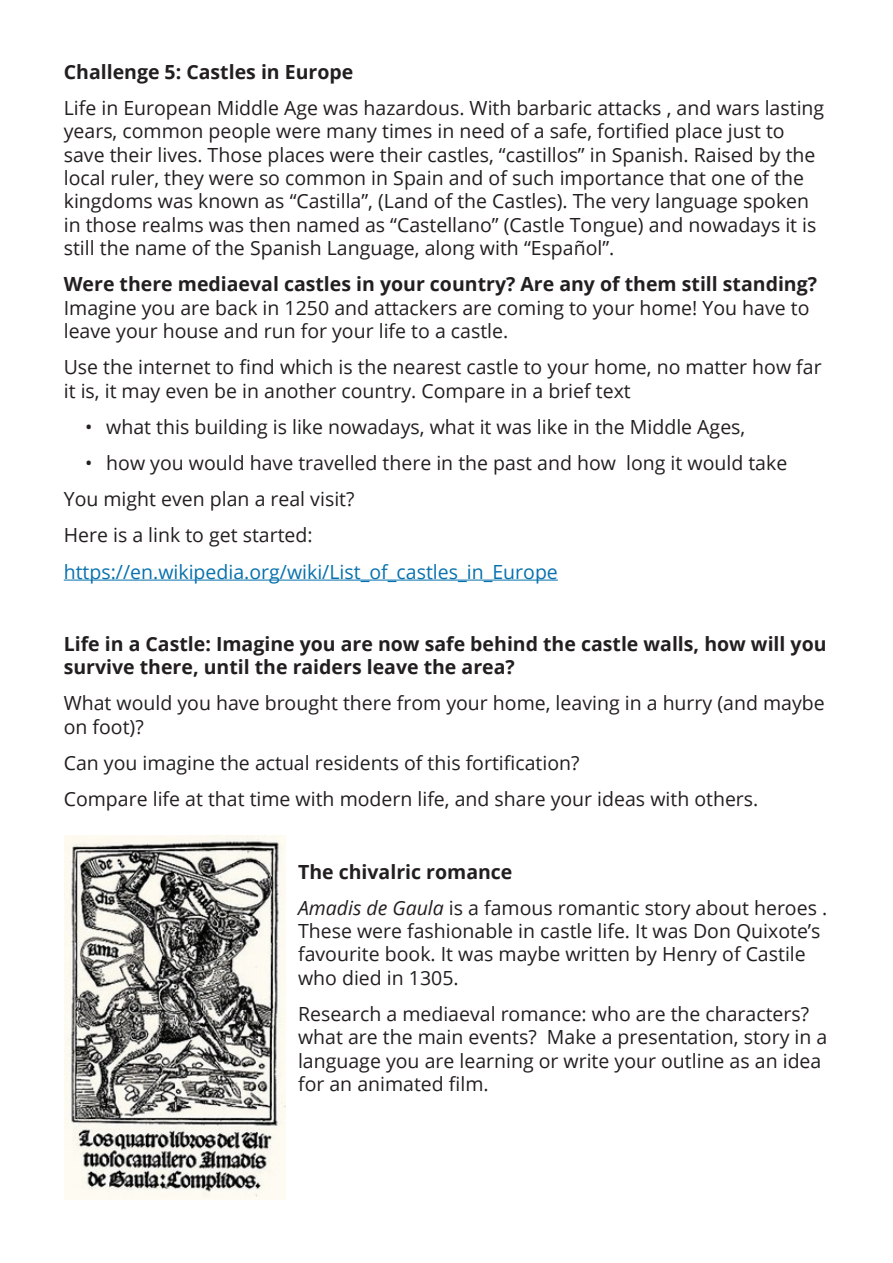
<style>
.page{position:relative;width:893px;height:1263px;background:#fff}
.page>*{position:absolute;margin:0;border:0;box-sizing:border-box;transform-origin:0 0}
.t1{font:19.5px/23.4px "Open Sans";color:#231f20}
.t2{font:700 19.5px/23.4px "Open Sans";color:#231f20}
.t3{font:19.5px "Open Sans";color:#0771ad}
.s1{font-weight:700}
.s2{font-style:italic}
</style>
<div class="page">
<hr style="left:64px;top:580px;width:494px;height:1px;background:#0771ad">
<img style="left:64px;top:836px;width:221px;height:363px">
<p class="t2" style="left:64px;top:59px;width:291px">Challenge 5: Castles in Europe</p>
<p class="t1" style="left:64px;top:96px;width:762px">Life in European Middle Age was hazardous. With barbaric attacks , and wars lasting years, common people were many times in need of a safe, fortified place just to save their lives. Those places were their castles, “castillos” in Spanish. Raised by the local ruler, they were so common in Spain and of such importance that one of the kingdoms was known as “Castilla”, (Land of the Castles). The very language spoken in those realms was then named as “Castellano” (Castle Tongue) and nowadays it is still the name of the Spanish Language, along with “Español”.</p>
<p class="t2" style="left:64px;top:272px;width:755px">Were there mediaeval castles in your country? Are any of them still standing?</p>
<p class="t1" style="left:64px;top:296px;width:747px">Imagine you are back in 1250 and attackers are coming to your home! You have to leave your house and run for your life to a castle.</p>
<p class="t1" style="left:64px;top:355px;width:759px">Use the internet to find which is the nearest castle to your home, no matter how far it is, it may even be in another country. Compare in a brief text</p>
<p class="t1" style="left:85px;top:415px;width:662px">• what this building is like nowadays, what it was like in the Middle Ages,</p>
<p class="t1" style="left:64px;top:444px;width:725px;line-height:36.2px;text-indent:21px">• how you would have travelled there in the past and how long it would take<br>You might even plan a real visit?<br>Here is a link to get started:</p>
<p class="t3" style="left:64px;top:558px;width:496px">https://en.wikipedia.org/wiki/List_of_castles_in_Europe</p>
<p class="t2" style="left:64px;top:632px;width:764px">Life in a Castle: Imagine you are now safe behind the castle walls, how will you survive there, until the raiders leave the area?</p>
<p class="t1" style="left:64px;top:691px;width:762px">What would you have brought there from your home, leaving in a hurry (and maybe on foot)?</p>
<p class="t1" style="left:64px;top:744px;width:696px;line-height:36.2px">Can you imagine the actual residents of this fortification?<br>Compare life at that time with modern life, and share your ideas with others.</p>
<p class="t1" style="left:298px;top:853px;width:531px;line-height:36.2px"><span class="s1">The chivalric romance<br></span><span class="s2">Amadis de Gaula</span> is a famous romantic story about heroes .</p>
<p class="t1" style="left:298px;top:919px;width:524px">These were fashionable in castle life. It was Don Quixote’s favourite book. It was maybe written by Henry of Castile who died in 1305.</p>
<p class="t1" style="left:298px;top:1002px;width:531px">Research a mediaeval romance: who are the characters? what are the main events? Make a presentation, story in a language you are learning or write your outline as an idea for an animated film.</p>
</div>
